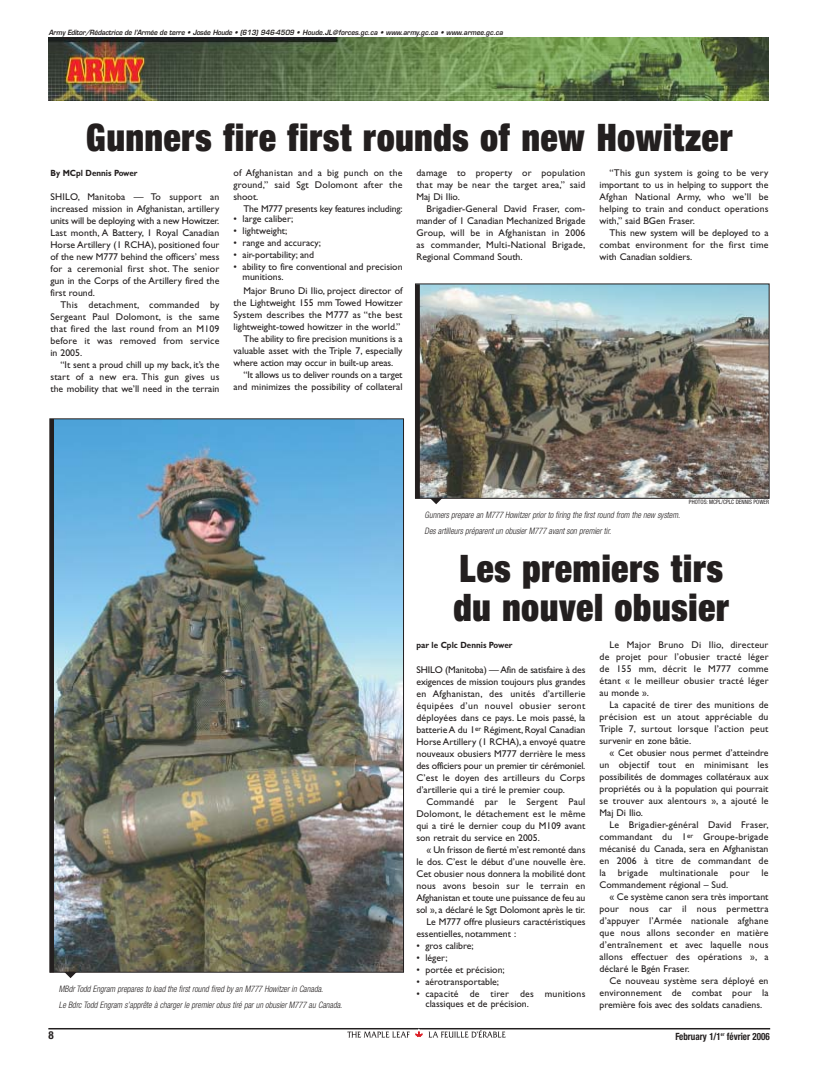
<style>
.page{position:relative;width:819px;height:1080px;background:#fff}
.page>*{position:absolute;margin:0;border:0;box-sizing:border-box;transform-origin:0 0}
.t1{font:900 expanded 38px/39px "Helvetica Neue";letter-spacing:.025em;color:#231f1f;scale:.92 1}
.t2{font:700 condensed 11px "Helvetica Neue";color:#231f1f}
.t3{font:700 condensed 10px "Helvetica Neue";color:#231f1f;scale:.9 1}
.t4{font:9.8px/12px "Gill Sans";color:#231f1f;text-align:justify}
.t5{font:9.8px "Gill Sans";letter-spacing:-.02em;color:#231f1f}
.t6{font:9.8px "Gill Sans";letter-spacing:.02em;color:#231f1f}
.t7{font:700 9px "Gill Sans";color:#231f1f;scale:.9 1}
.t8{font:italic 300 condensed 8.9px/15.8px "Helvetica Neue";color:#231f1f;scale:.93 1}
.t9{font:italic 600 7px "Eurostile";color:#231f1f;scale:.92 1}
.t10{font:condensed 6px "Helvetica Neue";color:#231f1f;scale:.95 1}
</style>
<div class="page">
<hr style="left:48px;top:1028px;width:722px;height:1px;background:#231f1f">
<svg style="left:347px;top:1029px;width:159px;height:9px"></svg>
<img style="left:49px;top:38px;width:720px;height:63px">
<svg style="left:431px;top:499px;width:11px;height:5px"></svg>
<img style="left:420px;top:286px;width:348px;height:211px">
<div style="left:415px;top:284px;width:355px;height:215px;border:1px solid #231f1f"></div>
<svg style="left:416px;top:284px;width:4px;height:214px"></svg>
<svg style="left:65px;top:973px;width:11px;height:5px"></svg>
<img style="left:54px;top:420px;width:348px;height:551px">
<hr style="left:50px;top:419px;width:4px;height:553px;background:#231f1f">
<p class="t9" style="left:49px;top:30px;width:497px">Army Editor/Rédactrice de l’Armée de terre • Josée Houde • (613) 946-4509 • Houde.JL@forces.gc.ca • www.army.gc.ca • www.armee.gc.ca</p>
<h1 class="t1" style="left:86px;top:121px;width:704px">Gunners fire first rounds of new Howitzer</h1>
<p class="t7" style="left:50px;top:170px;width:98px">By MCpl Dennis Power</p>
<p class="t4" style="left:50px;top:192px;width:171px">SHILO, Manitoba — To support an increased mission in Afghanistan, artillery units will be deploying with a new Howitzer.<br>Last month, A Battery, 1 Royal Canadian Horse Artillery (1 RCHA), positioned four of the new M777 behind the officers’ mess for a ceremonial first shot. The senior gun in the Corps of the Artillery fired the first round.</p>
<p class="t4" style="left:50px;top:300px;width:171px;text-indent:10px">This detachment, commanded by Sergeant Paul Dolomont, is the same that fired the last round from an M109 before it was removed from service in 2005.</p>
<p class="t4" style="left:50px;top:360px;width:171px;text-indent:10px">“It sent a proud chill up my back, it’s the start of a new era. This gun gives us the mobility that we’ll need in the terrain</p>
<p class="t4" style="left:234px;top:168px;width:171px">of Afghanistan and a big punch on the ground,” said Sgt Dolomont after the shoot.</p>
<p class="t5" style="left:244px;top:205px;width:161px">The M777 presents key features including:</p>
<p class="t4" style="left:234px;top:214px;width:61px">• large caliber;</p>
<p class="t4" style="left:234px;top:226px;width:55px">• lightweight;</p>
<p class="t4" style="left:234px;top:238px;width:89px">• range and accuracy;</p>
<p class="t4" style="left:234px;top:250px;width:82px">• air-portability; and</p>
<p class="t4" style="left:243px;top:263px;width:162px;line-height:10px;text-indent:-9px">• ability to fire conventional and precision munitions.</p>
<p class="t4" style="left:244px;top:286px;width:161px">Major Bruno Di Ilio, project director of</p>
<p class="t4" style="left:234px;top:298px;width:171px">the Lightweight 155 mm Towed Howitzer</p>
<p class="t4" style="left:234px;top:310px;width:171px">System describes the M777 as “the best</p>
<p class="t4" style="left:234px;top:322px;width:168px">lightweight-towed howitzer in the world.”</p>
<p class="t4" style="left:244px;top:334px;width:161px">The ability to fire precision munitions is a</p>
<p class="t4" style="left:234px;top:346px;width:171px">valuable asset with the Triple 7, especially</p>
<p class="t4" style="left:234px;top:358px;width:161px">where action may occur in built-up areas.</p>
<p class="t4" style="left:244px;top:370px;width:161px">“It allows us to deliver rounds on a target</p>
<p class="t4" style="left:234px;top:382px;width:171px">and minimizes the possibility of collateral</p>
<p class="t4" style="left:600px;top:168px;width:171px;text-indent:10px">“This gun system is going to be very important to us in helping to support the Afghan National Army, who we’ll be helping to train and conduct operations with,” said BGen Fraser.</p>
<p class="t4" style="left:600px;top:228px;width:171px;text-indent:10px">This new system will be deployed to a combat environment for the first time with Canadian soldiers.</p>
<p class="t4" style="left:416px;top:168px;width:171px">damage to property or population that may be near the target area,” said Maj Di Ilio.</p>
<p class="t4" style="left:416px;top:204px;width:171px;text-indent:10px">Brigadier-General David Fraser, com&shy;mander of 1 Canadian Mechanized Brigade Group, will be in Afghanistan in 2006 as commander, Multi-National Brigade, Regional Command South.</p>
<p class="t8" style="left:59px;top:982px;width:308px">MBdrTodd Engram prepares to load the first round fired by an M777 Howitzer in Canada.<br>Le Bdrc Todd Engram s’apprête à charger le premier obus tiré par un obusier M777 au Canada.</p>
<p class="t8" style="left:425px;top:508px;width:278px">Gunners prepare an M777 Howitzer prior to firing the first round from the new system.<br>Des artilleurs préparent un obusier M777 avant son premier tir.</p>
<p class="t10" style="left:689px;top:500px;width:86px">PHOTOS: MCPL/CPLC DENNIS POWER</p>
<h1 class="t1" style="left:454px;top:552px;width:301px">Les premiers tirs du nouvel obusier</h1>
<p class="t7" style="left:416px;top:642px;width:108px">par le Cplc Dennis Power</p>
<p class="t4" style="left:416px;top:665px;width:171px">SHILO (Manitoba) — Afin de satisfaire à des exigences de mission toujours plus grandes en Afghanistan, des unités d’artillerie équipées d’un nouvel obusier seront déployées dans ce pays. Le mois passé, la batterie A du 1<sup>er</sup> Régiment, Royal Canadian Horse Artillery (1 RCHA), a envoyé quatre nouveaux obusiers M777 derrière le mess des officiers pour un premier tir cérémoniel.<br>C’est le doyen des artilleurs du Corps d’artillerie qui a tiré le premier coup.</p>
<p class="t4" style="left:416px;top:797px;width:171px;text-indent:10px">Commandé par le Sergent Paul Dolomont, le détachement est le même qui a tiré le dernier coup du M109 avant son retrait du service en 2005.</p>
<p class="t4" style="left:426px;top:845px;width:161px">« Un frisson de fierté m’est remonté dans</p>
<p class="t4" style="left:416px;top:857px;width:171px">le dos. C’est le début d’une nouvelle ère.</p>
<p class="t4" style="left:416px;top:869px;width:171px">Cet obusier nous donnera la mobilité dont</p>
<p class="t6" style="left:416px;top:883px;width:171px">nous avons besoin sur le terrain en</p>
<p class="t4" style="left:416px;top:893px;width:171px">Afghanistan et toute une puissance de feu au</p>
<p class="t4" style="left:416px;top:905px;width:171px">sol », a déclaré le Sgt Dolomont après le tir.</p>
<p class="t4" style="left:426px;top:917px;width:161px">Le M777 offre plusieurs caractéristiques</p>
<p class="t4" style="left:416px;top:929px;width:101px">essentielles, notamment :</p>
<p class="t4" style="left:416px;top:941px;width:59px">• gros calibre;</p>
<p class="t4" style="left:416px;top:953px;width:33px">• léger;</p>
<p class="t4" style="left:416px;top:965px;width:90px">• portée et précision;</p>
<p class="t4" style="left:416px;top:977px;width:84px">• aérotransportable;</p>
<p class="t4" style="left:425px;top:990px;width:162px;line-height:10px;text-indent:-9px">• capacité de tirer des munitions classiques et de précision.</p>
<p class="t4" style="left:600px;top:639px;width:171px;text-indent:10px">Le Major Bruno Di Ilio, directeur de projet pour l’obusier tracté léger de 155 mm, décrit le M777 comme étant « le meilleur obusier tracté léger au monde ».</p>
<p class="t4" style="left:600px;top:699px;width:171px;text-indent:10px">La capacité de tirer des munitions de précision est un atout appréciable du Triple 7, surtout lorsque l’action peut survenir en zone bâtie.</p>
<p class="t4" style="left:600px;top:747px;width:171px;text-indent:10px">« Cet obusier nous permet d’atteindre un objectif tout en minimisant les possibilités de dommages collatéraux aux propriétés ou à la population qui pourrait se trouver aux alentours », a ajouté le Maj Di Ilio.</p>
<p class="t4" style="left:600px;top:819px;width:171px;text-indent:10px">Le Brigadier-général David Fraser, commandant du 1<sup>er</sup> Groupe-brigade mécanisé du Canada, sera en Afghanistan en 2006 à titre de commandant de la brigade multinationale pour le Commandement régional – Sud.</p>
<p class="t4" style="left:600px;top:891px;width:171px;text-indent:10px">« Ce système canon sera très important pour nous car il nous permettra d’appuyer l’Armée nationale afghane que nous allons seconder en matière d’entraînement et avec laquelle nous allons effectuer des opérations », a déclaré le Bgén Fraser.</p>
<p class="t4" style="left:600px;top:975px;width:171px;text-indent:10px">Ce nouveau système sera déployé en environnement de combat pour la première fois avec des soldats canadiens.</p>
<p class="t2" style="left:48px;top:1031px;width:7px">8</p>
<p class="t3" style="left:675px;top:1033px;width:106px">February 1/1<sup>er</sup> février 2006</p>
</div>
